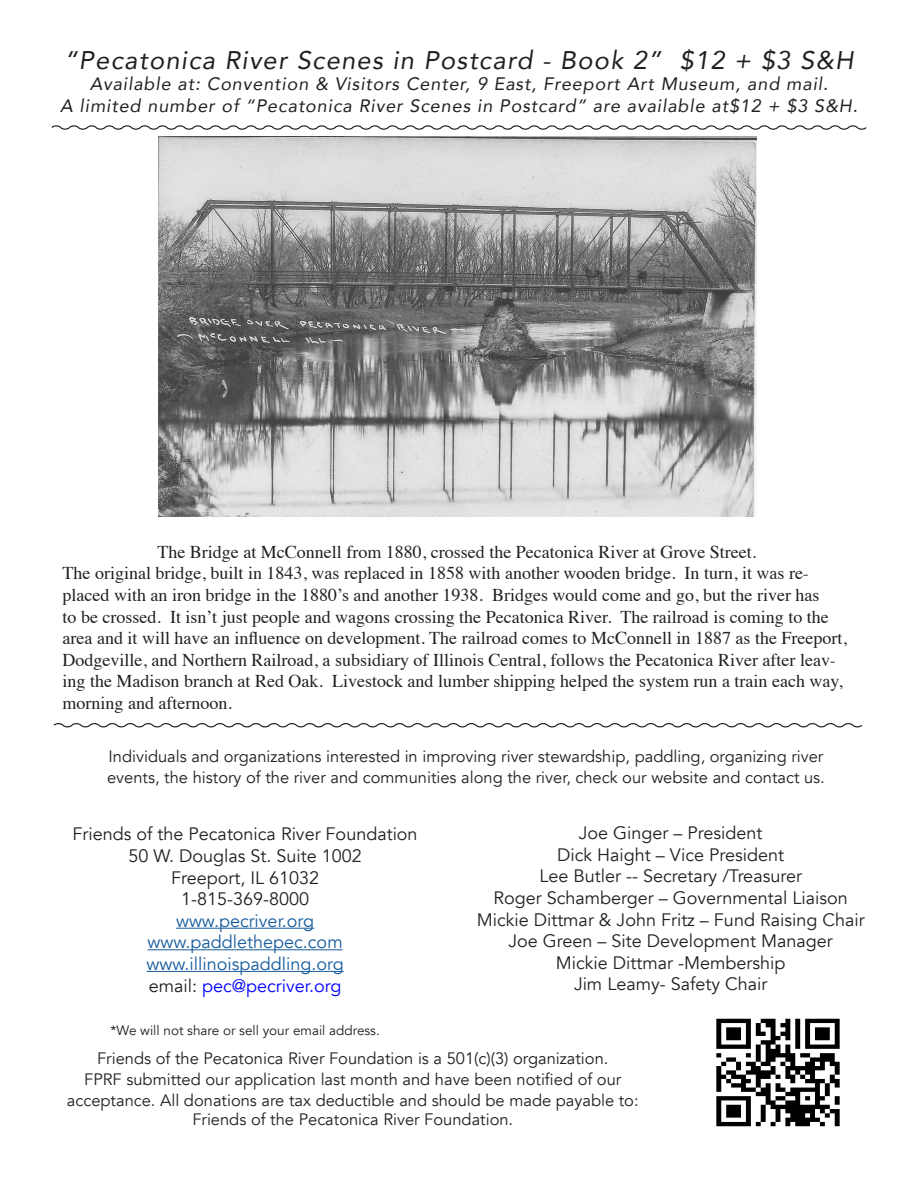
<style>
.page{position:relative;width:918px;height:1188px;background:#fff}
.page>*{position:absolute;margin:0;border:0;box-sizing:border-box;transform-origin:0 0}
.t1{font:italic 25.5px "Avenir";letter-spacing:.05em;color:#231f20}
.t2{font:18px/21.6px "Times";color:#231f20}
.t3{font:18px/21.6px "Avenir";color:#231f20;text-align:center}
.t4{font:italic 18px "Avenir";letter-spacing:.05em;color:#231f20}
.t5{font:18px/21.6px "Avenir";color:#175d9e}
.t6{font:16.5px/20.5px "Avenir";color:#231f20}
.t7{font:13.5px "Avenir";color:#231f20}
.s1{color:#231f20}
.s2{color:#00f}
</style>
<div class="page">
<svg style="left:51px;top:125px;width:816px;height:5px"></svg>
<svg style="left:53px;top:723px;width:810px;height:5px"></svg>
<hr style="left:176px;top:928px;width:138px;height:1px;background:#175d9e">
<hr style="left:148px;top:949px;width:195px;height:1px;background:#175d9e">
<hr style="left:147px;top:971px;width:197px;height:1px;background:#175d9e">
<img style="left:716px;top:1018px;width:124px;height:109px">
<img style="left:158px;top:136px;width:599px;height:380px">
<p class="t1" style="left:64px;top:44px;width:791px">“Pecatonica River Scenes in Postcard - Book 2” $12 + $3 S&amp;H</p>
<p class="t4" style="left:90px;top:73px;width:740px">Available at: Convention &amp; Visitors Center, 9 East, Freeport Art Museum, and mail.</p>
<p class="t4" style="left:60px;top:95px;width:799px">A limited number of “Pecatonica River Scenes in Postcard” are available at$12 + $3 S&amp;H.</p>
<p class="t2" style="left:157px;top:539px;width:600px">The Bridge at McConnell from 1880, crossed the Pecatonica River at Grove Street.</p>
<p class="t2" style="left:63px;top:561px;width:786px">The original bridge, built in 1843, was replaced in 1858 with another wooden bridge. In turn, it was re&shy;placed with an iron bridge in the 1880’s and another 1938. Bridges would come and go, but the river has<br>to be crossed. It isn’t just people and wagons crossing the Pecatonica River. The railroad is coming to the area and it will have an influence on development. The railroad comes to McConnell in 1887 as the Freeport, Dodgeville, and Northern Railroad, a subsidiary of Illinois Central, follows the Pecatonica River after leav&shy;ing the Madison branch at Red Oak. Livestock and lumber shipping helped the system run a train each way, morning and afternoon.</p>
<p class="t6" style="left:107px;top:746px;width:719px;line-height:21px">Individuals and organizations interested in improving river stewardship, paddling, organizing river events, the history of the river and communities along the river, check our website and contact us.</p>
<p class="t3" style="left:73px;top:824px;width:347px">Friends of the Pecatonica River Foundation</p>
<p class="t3" style="left:128px;top:845px;width:235px">50 W. Douglas St. Suite 1002<br>Freeport, IL 61032<br>1-815-369-8000</p>
<p class="t5" style="left:176px;top:910px;width:140px">www.pecriver.org</p>
<p class="t5" style="left:148px;top:932px;width:197px">www.paddlethepec.com</p>
<p class="t5" style="left:147px;top:953px;width:199px">www.illinoispaddling.org <span class="s1">email:</span> <span class="s2">pec@pecriver.org</span></p>
<p class="t7" style="left:111px;top:1022px;width:271px">*We will not share or sell your email address.</p>
<p class="t6" style="left:67px;top:1048px;width:573px;text-align:center">Friends of the Pecatonica River Foundation is a 501(c)(3) organization.<br>FPRF submitted our application last month and have been notified of our acceptance. All donations are tax deductible and should be made payable to:<br>Friends of the Pecatonica River Foundation.</p>
<p class="t3" style="left:557px;top:822px;width:228px">Joe Ginger – President<br>Dick Haight – Vice President</p>
<p class="t3" style="left:539px;top:866px;width:264px">Lee Butler -- Secretary /Treasurer</p>
<p class="t3" style="left:494px;top:887px;width:356px">Roger Schamberger – Governmental Liaison</p>
<p class="t3" style="left:477px;top:909px;width:389px">Mickie Dittmar &amp; John Fritz – Fund Raising Chair</p>
<p class="t3" style="left:508px;top:930px;width:326px">Joe Green – Site Development Manager</p>
<p class="t3" style="left:556px;top:952px;width:231px">Mickie Dittmar -Membership</p>
<p class="t3" style="left:574px;top:974px;width:195px">Jim Leamy- Safety Chair</p>
</div>
